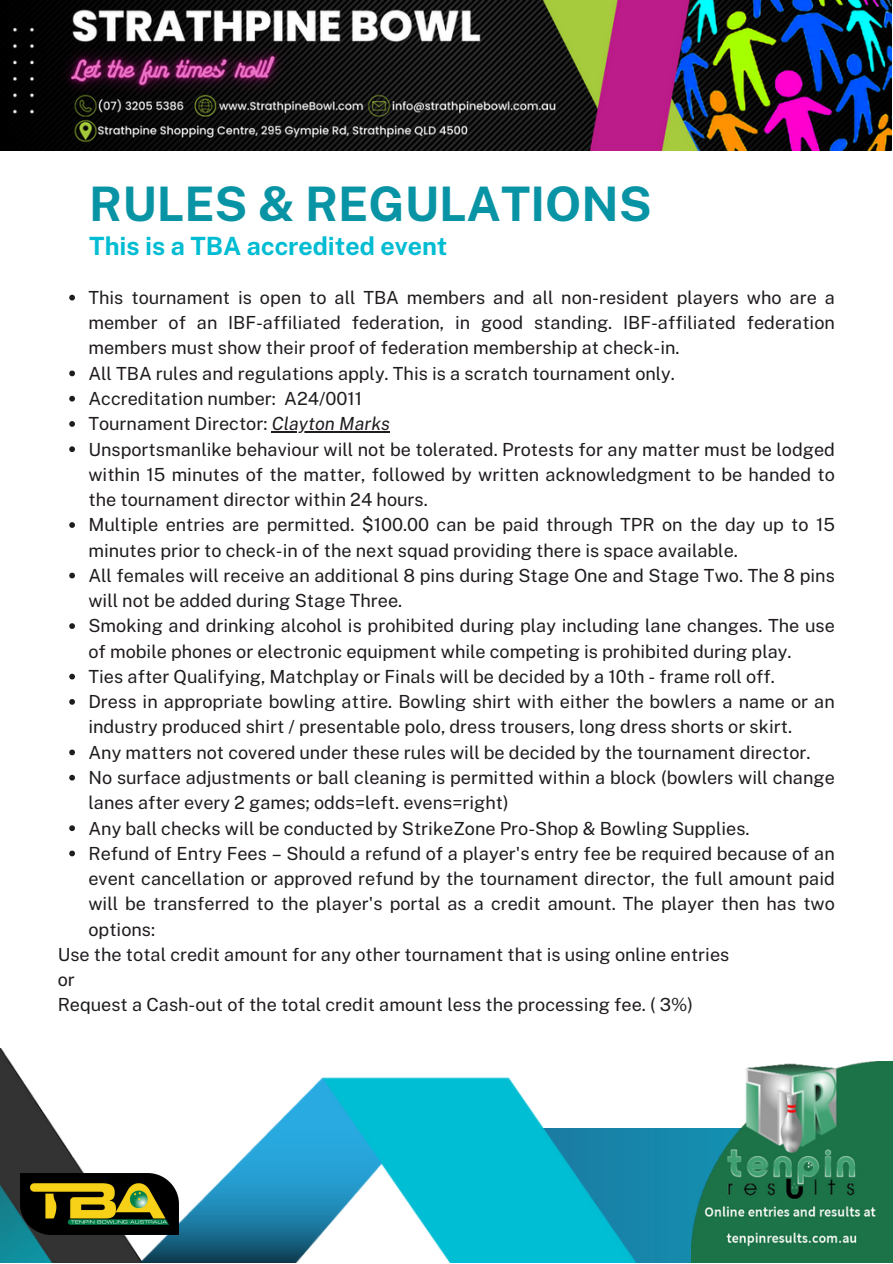
<style>
.page{position:relative;width:893px;height:1264px;background:#fff}
.page>*{position:absolute;margin:0;border:0;box-sizing:border-box;transform-origin:0 0}
.t1{font:700 47.55px "Public Sans";color:#0894a4}
.t2{font:700 25.05px "Public Sans";color:#01bcd2}
.t3{font:18px/25.2px "Public Sans";color:#1f1b1f}
.s1{font-style:italic}
</style>
<div class="page">
<img style="left:0;top:1048px;width:691px;height:214px">
<img style="left:0;top:0;width:891px;height:151px">
<svg style="left:69px;top:295px;width:6px;height:5px"></svg>
<svg style="left:69px;top:370px;width:6px;height:6px"></svg>
<svg style="left:69px;top:396px;width:6px;height:5px"></svg>
<svg style="left:69px;top:421px;width:6px;height:6px"></svg>
<hr style="left:272px;top:431px;width:118px;height:1px;background:#1f1b1f">
<svg style="left:69px;top:446px;width:6px;height:6px"></svg>
<svg style="left:69px;top:522px;width:6px;height:6px"></svg>
<svg style="left:69px;top:572px;width:6px;height:6px"></svg>
<svg style="left:69px;top:623px;width:6px;height:6px"></svg>
<svg style="left:69px;top:673px;width:6px;height:6px"></svg>
<svg style="left:69px;top:699px;width:6px;height:5px"></svg>
<svg style="left:69px;top:749px;width:6px;height:6px"></svg>
<svg style="left:69px;top:774px;width:6px;height:6px"></svg>
<svg style="left:69px;top:825px;width:6px;height:6px"></svg>
<svg style="left:69px;top:850px;width:6px;height:6px"></svg>
<img style="left:691px;top:1061px;width:201px;height:201px">
<img style="left:21px;top:1173px;width:157px;height:61px">
<p class="t1" style="left:89px;top:175px;width:564px">RULES &amp; REGULATIONS</p>
<p class="t2" style="left:89px;top:231px;width:360px">This is a TBA accredited event</p>
<p class="t3" style="left:88px;top:285px;width:748px;text-align:justify">This tournament is open to all TBA members and all non-resident players who are a member of an IBF-affiliated federation, in good standing. IBF-affiliated federation members must show their proof of federation membership at check-in.</p>
<p class="t3" style="left:88px;top:360px;width:588px">All TBA rules and regulations apply. This is a scratch tournament only.</p>
<p class="t3" style="left:88px;top:386px;width:275px">Accreditation number: A24/0011</p>
<p class="t3" style="left:88px;top:411px;width:303px">Tournament Director: <span class="s1">Clayton Marks</span></p>
<p class="t3" style="left:88px;top:436px;width:748px;text-align:justify">Unsportsmanlike behaviour will not be tolerated. Protests for any matter must be lodged within 15 minutes of the matter, followed by written acknowledgment to be handed to the tournament director within 24 hours.</p>
<p class="t3" style="left:88px;top:512px;width:747px">Multiple entries are permitted. $100.00 can be paid through TPR on the day up to 15 minutes prior to check-in of the next squad providing there is space available.</p>
<p class="t3" style="left:88px;top:562px;width:747px">All females will receive an additional 8 pins during Stage One and Stage Two. The 8 pins will not be added during Stage Three.</p>
<p class="t3" style="left:88px;top:613px;width:748px">Smoking and drinking alcohol is prohibited during play including lane changes. The use of mobile phones or electronic equipment while competing is prohibited during play.</p>
<p class="t3" style="left:88px;top:663px;width:688px">Ties after Qualifying, Matchplay or Finals will be decided by a 10th - frame roll off.</p>
<p class="t3" style="left:88px;top:689px;width:748px">Dress in appropriate bowling attire. Bowling shirt with either the bowlers a name or an industry produced shirt / presentable polo, dress trousers, long dress shorts or skirt.</p>
<p class="t3" style="left:88px;top:739px;width:723px">Any matters not covered under these rules will be decided by the tournament director.</p>
<p class="t3" style="left:88px;top:764px;width:748px">No surface adjustments or ball cleaning is permitted within a block (bowlers will change lanes after every 2 games; odds=left. evens=right)</p>
<p class="t3" style="left:88px;top:815px;width:662px">Any ball checks will be conducted by StrikeZone Pro-Shop &amp; Bowling Supplies.</p>
<p class="t3" style="left:88px;top:840px;width:748px;text-align:justify">Refund of Entry Fees – Should a refund of a player's entry fee be required because of an event cancellation or approved refund by the tournament director, the full amount paid will be transferred to the player's portal as a credit amount. The player then has two options:</p>
<p class="t3" style="left:58px;top:941px;width:673px">Use the total credit amount for any other tournament that is using online entries</p>
<p class="t3" style="left:58px;top:967px;width:19px">or</p>
<p class="t3" style="left:58px;top:992px;width:636px">Request a Cash-out of the total credit amount less the processing fee. ( 3%)</p>
</div>
